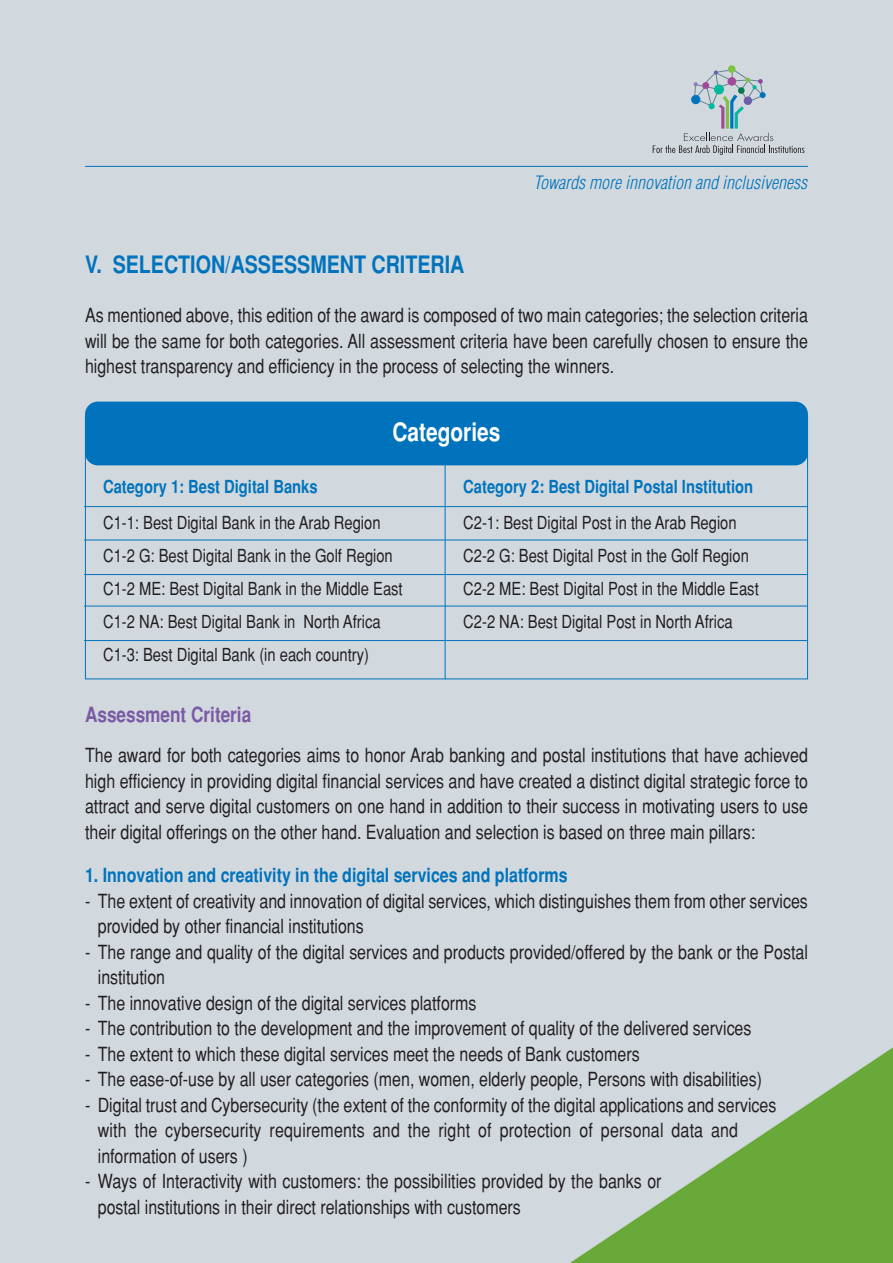
<style>
.page{position:relative;width:893px;height:1263px;background:#d2d9de}
.page>*{position:absolute;margin:0;border:0;box-sizing:border-box;transform-origin:0 0}
.t1{font:700 25.5px "Helvetica";color:#fff;scale:.82 1}
.t2{font:700 24px "Helvetica";color:#0073bc;scale:.82 1}
.t3{font:700 21px "Helvetica";color:#7b5aa5;scale:.82 1}
.t4{font:19.5px/25.5px "Helvetica";color:#231f20;scale:.82 1}
.t5{font:700 19.5px "Helvetica";color:#0073bc;scale:.82 1}
.t6{font:18px/33px "Helvetica";color:#231f20;scale:.82 1}
.t7{font:700 18px "Helvetica";color:#0073bc;scale:.82 1}
.t8{font:italic 300 condensed 18px "Helvetica";color:#0073bc}
</style>
<div class="page">
<div style="left:728px;top:65px;width:7px;height:8px;background:#7fc241;border-radius:50%"></div>
<svg style="left:653px;top:70px;width:151px;height:85px"></svg>
<hr style="left:85px;top:166px;width:723px;height:1px;background:#0073bc">
<div style="left:85px;top:402px;width:723px;height:63px;background:#0073bc;border-radius:13px"></div>
<div style="left:85px;top:417px;width:723px;height:262px;border:1px solid #0073bc"></div>
<hr style="left:445px;top:449px;width:1px;height:230px;background:#0073bc">
<hr style="left:84px;top:540px;width:723px;height:1px;background:#0073bc">
<hr style="left:84px;top:506px;width:723px;height:1px;background:#0073bc">
<hr style="left:84px;top:574px;width:723px;height:1px;background:#0073bc">
<hr style="left:84px;top:606px;width:723px;height:1px;background:#0073bc">
<hr style="left:84px;top:640px;width:723px;height:1px;background:#0073bc">
<svg style="left:570px;top:1047px;width:323px;height:216px"></svg>
<p class="t8" style="left:534px;top:175px;width:279px">Towards more innovation and inclusiveness</p>
<p class="t2" style="left:85px;top:255px;width:464px">V. SELECTION/ASSESSMENT CRITERIA</p>
<p class="t4" style="left:85px;top:304px;width:883px;text-align:justify">As mentioned above, this edition of the award is composed of two main categories; the selection criteria will be the same for both categories. All assessment criteria have been carefully chosen to ensure the highest transparency and efficiency in the process of selecting the winners.</p>
<h1 class="t1" style="left:392px;top:422px;width:133px">Categories</h1>
<p class="t7" style="left:103px;top:480px;width:263px">Category 1: Best Digital Banks</p>
<p class="t6" style="left:103px;top:508px;width:367px">C1-1: Best Digital Bank in the Arab Region C1-2 G: Best Digital Bank in the Golf Region C1-2 ME: Best Digital Bank in the Middle East C1-2 NA: Best Digital Bank in North Africa C1-3: Best Digital Bank (in each country)</p>
<p class="t7" style="left:463px;top:480px;width:355px">Category 2: Best Digital Postal Institution</p>
<p class="t6" style="left:463px;top:508px;width:362px">C2-1: Best Digital Post in the Arab Region C2-2 G: Best Digital Post in the Golf Region C2-2 ME: Best Digital Post in the Middle East C2-2 NA: Best Digital Post in North Africa</p>
<p class="t3" style="left:85px;top:707px;width:204px">Assessment Criteria</p>
<p class="t4" style="left:85px;top:745px;width:883px;text-align:justify">The award for both categories aims to honor Arab banking and postal institutions that have achieved high efficiency in providing digital financial services and have created a distinct digital strategic force to attract and serve digital customers on one hand in addition to their success in motivating users to use their digital offerings on the other hand. Evaluation and selection is based on three main pillars:</p>
<p class="t5" style="left:85px;top:868px;width:590px">1. Innovation and creativity in the digital services and platforms</p>
<p class="t4" style="left:98px;top:890px;width:867px;text-indent:-13px">- The extent of creativity and innovation of digital services, which distinguishes them from other services provided by other financial institutions</p>
<p class="t4" style="left:98px;top:941px;width:867px;text-indent:-13px">- The range and quality of the digital services and products provided/offered by the bank or the Postal institution</p>
<p class="t4" style="left:85px;top:992px;width:479px">- The innovative design of the digital services platforms</p>
<p class="t4" style="left:85px;top:1018px;width:814px">- The contribution to the development and the improvement of quality of the delivered services</p>
<p class="t4" style="left:85px;top:1043px;width:678px">- The extent to which these digital services meet the needs of Bank customers</p>
<p class="t4" style="left:85px;top:1069px;width:827px">- The ease-of-use by all user categories (men, women, elderly people, Persons with disabilities)</p>
<p class="t4" style="left:98px;top:1094px;width:829px;text-indent:-13px">- Digital trust and Cybersecurity (the extent of the conformity of the digital applications and services with the cybersecurity requirements and the right of protection of personal data and information of users )</p>
<p class="t4" style="left:98px;top:1171px;width:689px;text-indent:-13px">- Ways of Interactivity with customers: the possibilities provided by the banks or postal institutions in their direct relationships with customers</p>
</div>
